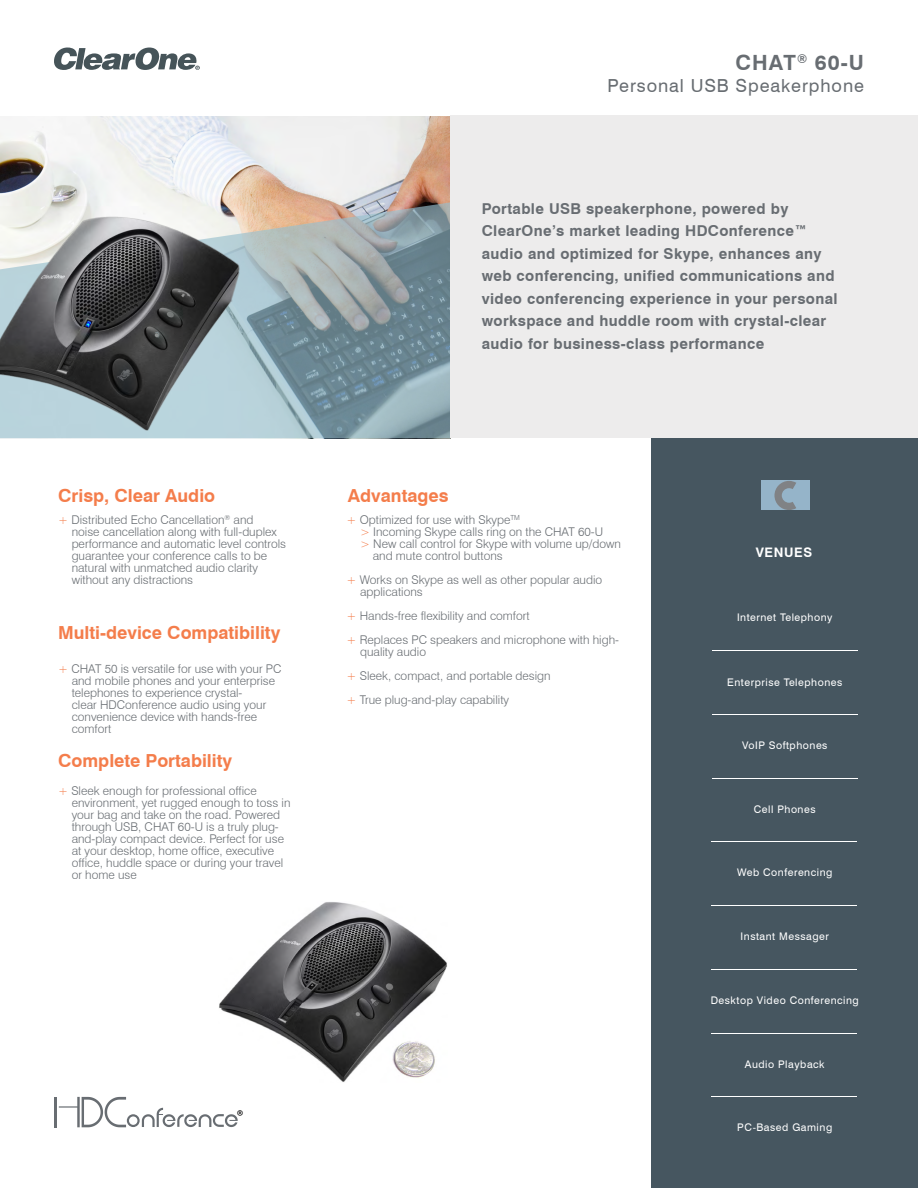
<style>
.page{position:relative;width:918px;height:1188px;background:#fff}
.page>*{position:absolute;margin:0;border:0;box-sizing:border-box;transform-origin:0 0}
.t1{font:700 21px "Swiss 721 BT";letter-spacing:.05em;color:#686d72}
.t2{font:700 18px "Swiss 721 BT";color:#f47d4b}
.t3{font:18px "Swiss 721 BT";letter-spacing:.05em;color:#686d72}
.t4{font:700 15px/22.5px "Swiss 721 BT";letter-spacing:.025em;color:#686d72}
.t5{font:700 13.2px "Swiss 721 BT";letter-spacing:.05em;color:#fff}
.t6{font:300 12px/12px "Swiss 721 BT";color:#686d72}
.t7{font:10.5px "Swiss 721 BT";letter-spacing:.05em;color:#fff}
.t8{font:700 6.45px "Tahoma";color:#000}
.s1{color:#f47d4b}
</style>
<div class="page">
<img style="left:0;top:116px;width:450px;height:86px">
<div style="left:651px;top:438px;width:267px;height:750px;background:#465660"></div>
<svg style="left:54px;top:48px;width:146px;height:22px"></svg>
<hr style="left:712px;top:778px;width:146px;height:1px;background:#fff">
<div style="left:761px;top:481px;width:49px;height:29px;background:#95b4c9"></div>
<svg style="left:774px;top:481px;width:22px;height:29px"></svg>
<svg style="left:0;top:202px;width:450px;height:236px;background:#91a2a7"></svg>
<hr style="left:712px;top:714px;width:146px;height:1px;background:#fff">
<hr style="left:712px;top:651px;width:146px;height:1px;background:#fff">
<div style="left:450px;top:116px;width:468px;height:322px;background:#edecec"></div>
<hr style="left:711px;top:842px;width:146px;height:1px;background:#fff">
<hr style="left:711px;top:905px;width:146px;height:1px;background:#fff">
<hr style="left:711px;top:969px;width:146px;height:1px;background:#fff">
<hr style="left:711px;top:1033px;width:146px;height:1px;background:#fff">
<hr style="left:711px;top:1097px;width:146px;height:1px;background:#fff">
<img style="left:0;top:210px;width:254px;height:229px">
<img style="left:219px;top:902px;width:228px;height:180px">
<svg style="left:127px;top:1114px;width:13px;height:13px"></svg>
<div style="left:129px;top:1116px;width:8px;height:9px;background:#fff;border-radius:50%"></div>
<hr style="left:54px;top:1097px;width:2px;height:30px;background:#686d72">
<svg style="left:59px;top:1097px;width:67px;height:30px"></svg>
<svg style="left:142px;top:1108px;width:96px;height:19px"></svg>
<h2 class="t2" style="left:58px;top:485px;width:159px">Crisp, Clear Audio</h2>
<p class="t6" style="left:72px;top:513px;width:216px;text-indent:-13px"><span class="s1">+</span> Distributed Echo Cancellation<sup>®</sup> and<br>noise cancellation along with full-duplex performance and automatic level controls guarantee your conference calls to be natural with unmatched audio clarity without any distractions</p>
<h2 class="t2" style="left:58px;top:622px;width:224px">Multi-device Compatibility</h2>
<p class="t6" style="left:72px;top:662px;width:211px;text-indent:-14px"><span class="s1">+</span> CHAT 50 is versatile for use with your PC and mobile phones and your enterprise telephones to experience crystal-<br>clear HDConference audio using your convenience device with hands-free comfort</p>
<h2 class="t2" style="left:58px;top:750px;width:176px">Complete Portability</h2>
<p class="t6" style="left:72px;top:785px;width:220px;text-indent:-14px"><span class="s1">+</span> Sleek enough for professional office environment, yet rugged enough to toss in your bag and take on the road. Powered through USB, CHAT 60-U is a truly plug&shy;and-play compact device. Perfect for use at your desktop, home office, executive office, huddle space or during your travel or home use</p>
<p class="t8" style="left:237px;top:1108px;width:7px">®</p>
<h1 class="t1" style="left:736px;top:50px;width:130px">CHAT<sup>®</sup> 60-U</h1>
<h2 class="t3" style="left:607px;top:74px;width:258px">Personal USB Speakerphone</h2>
<p class="t4" style="left:482px;top:197px;width:358px">Portable USB speakerphone, powered by ClearOne’s market leading HDConference™ audio and optimized for Skype, enhances any web conferencing, unified communications and video conferencing experience in your personal workspace and huddle room with crystal-clear audio for business-class performance</p>
<h2 class="t2" style="left:348px;top:485px;width:102px">Advantages</h2>
<p class="t6" style="left:347px;top:513px;width:175px"><span class="s1">+</span> Optimized for use with Skype<sup>TM</sup></p>
<p class="t6" style="left:360px;top:525px;width:245px"><span class="s1">&gt;</span> Incoming Skype calls ring on the CHAT 60-U</p>
<p class="t6" style="left:360px;top:537px;width:262px"><span class="s1">&gt;</span> New call control for Skype with volume up/down</p>
<p class="t6" style="left:373px;top:549px;width:131px">and mute control buttons</p>
<p class="t6" style="left:360px;top:573px;width:244px;text-indent:-14px"><span class="s1">+</span> Works on Skype as well as other popular audio applications</p>
<p class="t6" style="left:347px;top:603px;width:274px;line-height:24px"><span class="s1">+</span> Hands-free flexibility and comfort<br><span class="s1">+</span> Replaces PC speakers and microphone with high-</p>
<p class="t6" style="left:347px;top:639px;width:206px;line-height:24px;text-indent:14px">quality audio<br><span class="s1">+</span> Sleek, compact, and portable design <span class="s1">+</span> True plug-and-play capability</p>
<p class="t5" style="left:756px;top:544px;width:58px">venues</p>
<p class="t7" style="left:737px;top:611px;width:97px">Internet Telephony</p>
<p class="t7" style="left:727px;top:676px;width:117px">Enterprise Telephones</p>
<p class="t7" style="left:742px;top:739px;width:87px">VoIP Softphones</p>
<p class="t7" style="left:754px;top:803px;width:63px">Cell Phones</p>
<p class="t7" style="left:737px;top:866px;width:97px">Web Conferencing</p>
<p class="t7" style="left:741px;top:930px;width:90px">Instant Messager</p>
<p class="t7" style="left:711px;top:994px;width:150px">Desktop Video Conferencing</p>
<p class="t7" style="left:745px;top:1057px;width:81px">Audio Playback</p>
<p class="t7" style="left:737px;top:1121px;width:96px">PC-Based Gaming</p>
</div>
